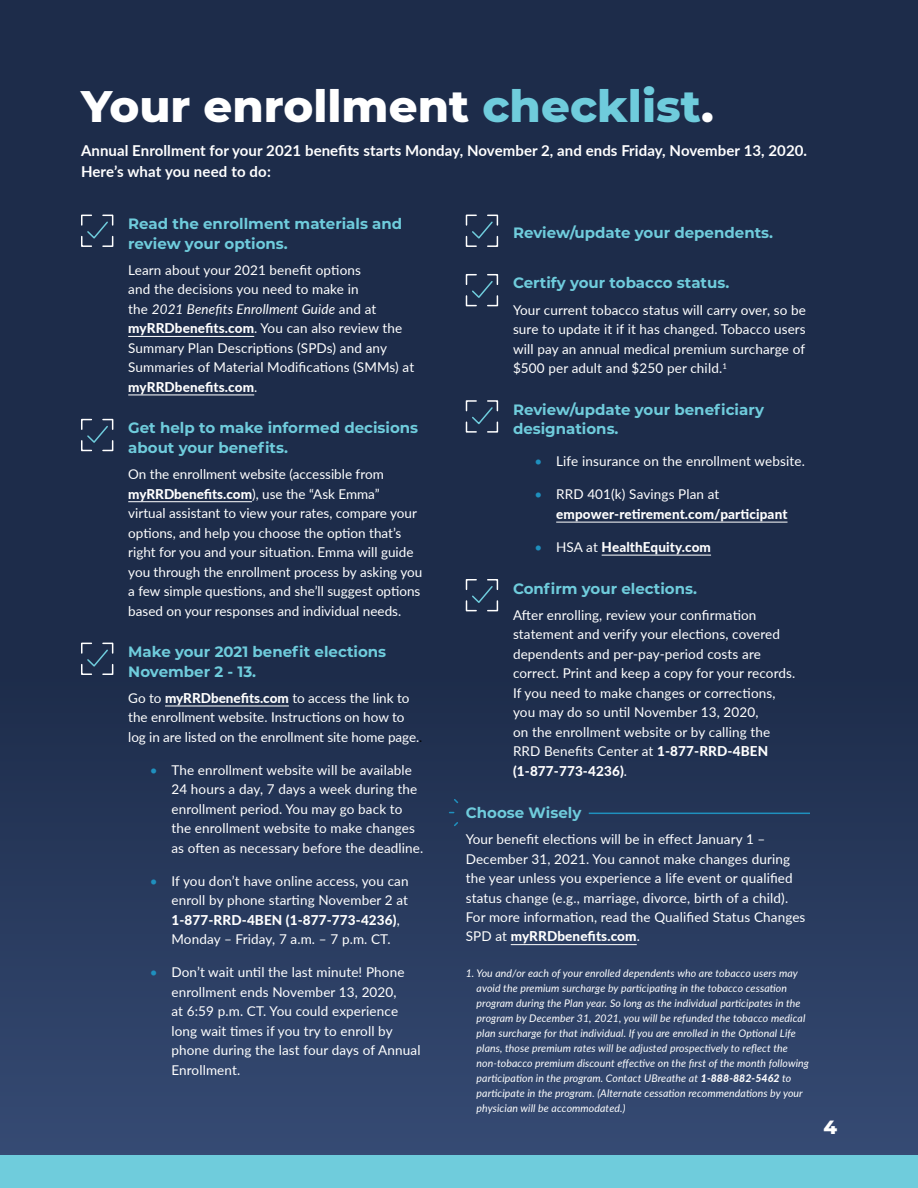
<style>
.page{position:relative;width:918px;height:1188px;background:#1d2c4a}
.page>*{position:absolute;margin:0;border:0;box-sizing:border-box;transform-origin:0 0}
.t1{font:800 45px "Montserrat";color:#fff}
.t2{font:800 19.5px "Montserrat";color:#fff}
.t3{font:700 15px/19.5px "Montserrat";color:#6fccdc}
.t4{font:700 15px/21px "Lato";letter-spacing:.005em;color:#fff}
.t5{font:13.5px/19.5px "Lato";letter-spacing:.01em;color:#fff}
.t6{font:800 13.5px/19.5px "Lato";letter-spacing:.01em;color:#fff}
.t7{font:italic 10.5px/15px "Lato";letter-spacing:.01em;color:#fff}
.s1{color:#6fccdc}
.s2{font-style:italic}
.s3{font-weight:800}
.s4{color:#000}
.s5{color:#1f90be}
.s6{font-weight:400;color:#1f90be}
.s7{font-weight:400}
</style>
<div class="page">
<div style="left:0;top:1155px;width:918px;height:33px;background:#6fccdc"></div>
<div style="left:0;top:669px;width:918px;height:486px;background:linear-gradient(to bottom,#1d2c4a,#354a73)"></div>
<svg style="left:81px;top:214px;width:33px;height:33px"></svg>
<hr style="left:128px;top:336px;width:126px;height:1px;background:#fff">
<hr style="left:128px;top:395px;width:126px;height:1px;background:#fff">
<svg style="left:81px;top:418px;width:33px;height:34px"></svg>
<hr style="left:128px;top:501px;width:124px;height:1px;background:#fff">
<svg style="left:80px;top:642px;width:34px;height:34px"></svg>
<hr style="left:165px;top:706px;width:124px;height:1px;background:#fff">
<hr style="left:511px;top:944px;width:126px;height:1px;background:#fff">
<svg style="left:465px;top:214px;width:34px;height:33px"></svg>
<svg style="left:465px;top:274px;width:34px;height:33px"></svg>
<svg style="left:465px;top:400px;width:34px;height:33px"></svg>
<hr style="left:556px;top:522px;width:232px;height:1px;background:#fff">
<hr style="left:602px;top:555px;width:109px;height:1px;background:#fff">
<svg style="left:465px;top:579px;width:34px;height:33px"></svg>
<hr style="left:589px;top:813px;width:221px;height:1px;background:#1f90be">
<svg style="left:448px;top:798px;width:12px;height:30px"></svg>
<h1 class="t1" style="left:81px;top:73px;width:635px">Your enrollment <span class="s1">checklist</span>.</h1>
<p class="t4" style="left:81px;top:139px;width:728px">Annual Enrollment for your 2021 benefits starts Monday, November 2, and ends Friday, November 13, 2020.<br>Here’s what you need to do:</p>
<p class="t3" style="left:128px;top:213px;width:276px">Read the enrollment materials and review your options.</p>
<p class="t5" style="left:128px;top:260px;width:287px">Learn about your 2021 benefit options<br>and the decisions you need to make in<br>the <span class="s2">2021 Benefits Enrollment Guide</span> and at <span class="s3">myRRDbenefits.com</span>. You can also review the Summary Plan Descriptions (SPDs) and any Summaries of Material Modifications (SMMs) at <span class="s3">myRRDbenefits.com</span>.</p>
<p class="t3" style="left:128px;top:418px;width:292px">Get help to make informed decisions about your benefits.</p>
<p class="t5" style="left:128px;top:464px;width:296px">On the enrollment website (accessible from <span class="s3">myRRDbenefits.com</span>), use the “Ask Emma”<br>virtual assistant to view your rates, compare your options, and help you choose the option that’s right for you and your situation. Emma will guide you through the enrollment process by asking you a few simple questions, and she’ll suggest options based on your responses and individual needs.</p>
<p class="t3" style="left:128px;top:641px;width:259px">Make your 2021 benefit elections<br>November 2 - 13.</p>
<p class="t5" style="left:128px;top:688px;width:296px">Go to <span class="s3">myRRDbenefits.com</span> to access the link to the enrollment website. Instructions on how to log in are listed on the enrollment site home page.<span class="s4">.</span></p>
<p class="t5" style="left:171px;top:760px;width:253px;text-indent:-22px"><span class="s5">•</span> The enrollment website will be available 24 hours a day, 7 days a week during the enrollment period. You may go back to the enrollment website to make changes as often as necessary before the deadline.</p>
<p class="t5" style="left:171px;top:871px;width:239px;text-indent:-22px"><span class="s5">•</span> If you don’t have online access, you can enroll by phone starting November 2 at <span class="s3">1-877-RRD-4BEN (1-877-773-4236)</span>, Monday – Friday, 7 a.m. – 7 p.m. CT.</p>
<p class="t5" style="left:171px;top:962px;width:251px;text-indent:-22px"><span class="s5">•</span> Don’t wait until the last minute! Phone enrollment ends November 13, 2020,<br>at 6:59 p.m. CT. You could experience long wait times if you try to enroll by phone during the last four days of Annual Enrollment.</p>
<p class="t3" style="left:513px;top:222px;width:262px">Review/update your dependents.</p>
<p class="t3" style="left:513px;top:273px;width:218px">Certify your tobacco status.</p>
<p class="t5" style="left:513px;top:300px;width:294px;text-align:justify">Your current tobacco status will carry over, so be sure to update it if it has changed. Tobacco users will pay an annual medical premium surcharge of $500 per adult and $250 per child.<sup>1</sup></p>
<p class="t3" style="left:513px;top:399px;width:252px">Review/update your beneficiary designations.</p>
<p class="t5" style="left:535px;top:451px;width:272px"><span class="s5">•</span> Life insurance on the enrollment website.</p>
<p class="t6" style="left:556px;top:484px;width:233px;text-indent:-22px"><span class="s6">•</span> <span class="s7">RRD 401(k) Savings Plan at </span>empower-retirement.com/participant</p>
<p class="t6" style="left:535px;top:537px;width:178px"><span class="s6">•</span> <span class="s7">HSA at</span> HealthEquity.com</p>
<p class="t3" style="left:513px;top:578px;width:185px">Confirm your elections.</p>
<p class="t5" style="left:513px;top:605px;width:284px">After enrolling, review your confirmation statement and verify your elections, covered dependents and per-pay-period costs are correct. Print and keep a copy for your records.<br>If you need to make changes or corrections, you may do so until November 13, 2020,<br>on the enrollment website or by calling the RRD Benefits Center at <span class="s3">1-877-RRD-4BEN (1-877-773-4236)</span>.</p>
<p class="t3" style="left:466px;top:802px;width:117px">Choose Wisely</p>
<p class="t5" style="left:466px;top:829px;width:341px">Your benefit elections will be in effect January 1 – December 31, 2021. You cannot make changes during the year unless you experience a life event or qualified status change (e.g., marriage, divorce, birth of a child).<br>For more information, read the Qualified Status Changes SPD at <span class="s3">myRRDbenefits.com</span>.</p>
<p class="t7" style="left:477px;top:965px;width:334px;text-indent:-11px">1. You and/or each of your enrolled dependents who are tobacco users may avoid the premium surcharge by participating in the tobacco cessation program during the Plan year. So long as the individual participates in the program by December 31, 2021, you will be refunded the tobacco medical plan surcharge for that individual. If you are enrolled in the Optional Life plans, those premium rates will be adjusted prospectively to reflect the non-tobacco premium discount effective on the first of the month following participation in the program. Contact UBreathe at <span class="s3">1-888-882-5462</span> to participate in the program. (Alternate cessation recommendations by your physician will be accommodated.)</p>
<h2 class="t2" style="left:823px;top:1113px;width:15px">4</h2>
</div>
